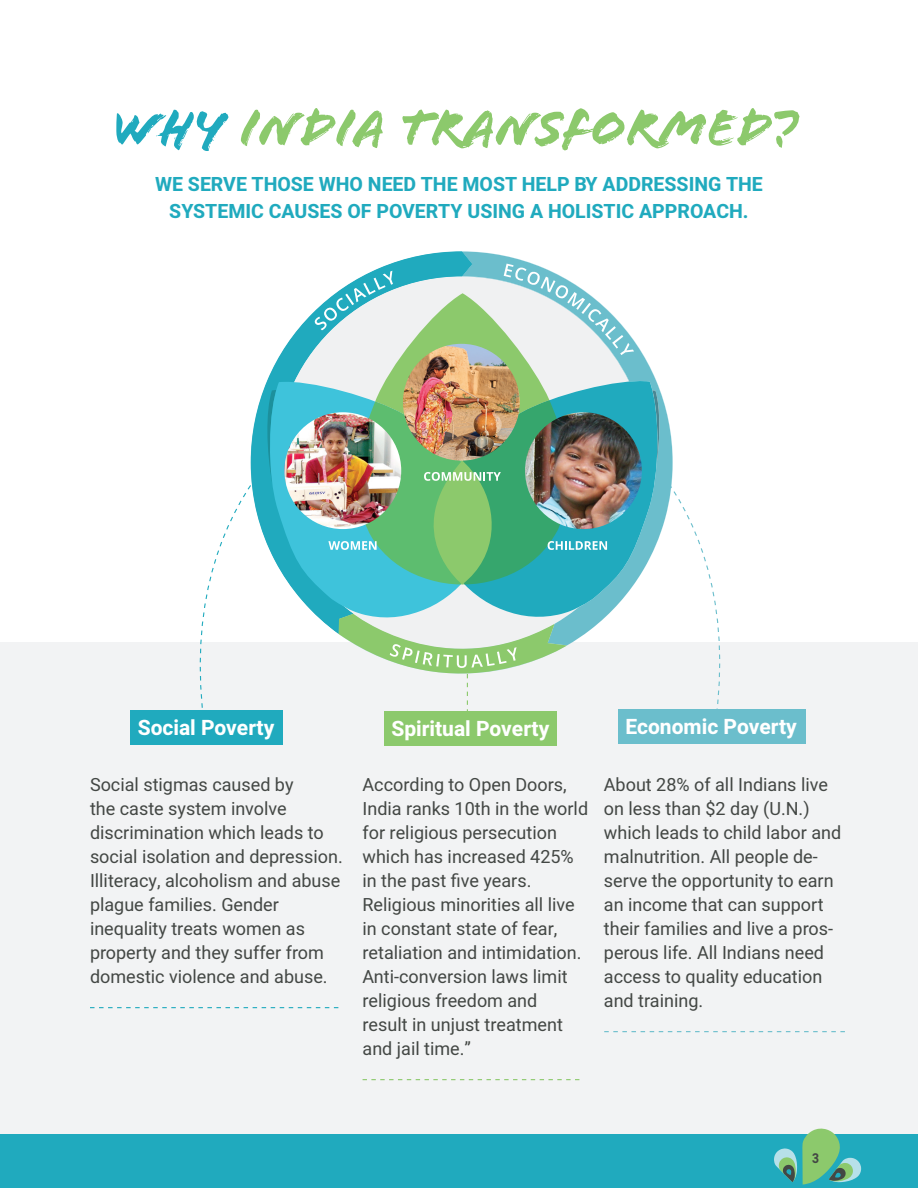
<style>
.page{position:relative;width:918px;height:1188px;background:#fff}
.page>*{position:absolute;margin:0;border:0;box-sizing:border-box;transform-origin:0 0}
.t1{font:54px "Flood Std";color:#8cc96c}
.t2{font:700 21px "Heebo";color:#fff}
.t3{font:700 19.5px/27px "Heebo";color:#20aabe;text-align:center}
.t4{font:18px/24px "Heebo";color:#434744}
.t5{font:700 13.5px "Heebo";color:#434744;scale:.9 1}
.s1{color:#20aabe}
</style>
<div class="page">
<div style="left:0;top:642px;width:918px;height:492px;background:#f2f3f4"></div>
<svg style="left:199px;top:452px;width:52px;height:256px"></svg>
<svg style="left:618px;top:491px;width:138px;height:219px"></svg>
<svg style="left:472px;top:251px;width:201px;height:423px"></svg>
<svg style="left:472px;top:252px;width:201px;height:393px"></svg>
<svg style="left:251px;top:251px;width:221px;height:383px"></svg>
<svg style="left:265px;top:390px;width:2px;height:94px"></svg>
<svg style="left:267px;top:379px;width:171px;height:240px;fill:#3ec3db"></svg>
<svg style="left:438px;top:378px;width:223px;height:241px"></svg>
<svg style="left:315px;top:271px;width:78px;height:59px"></svg>
<svg style="left:462px;top:264px;width:172px;height:118px"></svg>
<svg style="left:375px;top:293px;width:174px;height:107px;fill:#f0f1f2"></svg>
<img style="left:284px;top:412px;width:117px;height:117px;border-radius:58px">
<img style="left:525px;top:412px;width:117px;height:117px;border-radius:58px">
<img style="left:328px;top:400px;width:279px;height:197px">
<svg style="left:339px;top:614px;width:228px;height:97px"></svg>
<img style="left:403px;top:344px;width:117px;height:117px;border-radius:58px">
<div style="left:384px;top:711px;width:173px;height:34px;background:#8cc96c"></div>
<div style="left:618px;top:710px;width:188px;height:34px;background:#6bbecc"></div>
<div style="left:130px;top:710px;width:154px;height:35px;background:#20aabe"></div>
<svg style="left:90px;top:1007px;width:248px;height:1px"></svg>
<svg style="left:363px;top:1079px;width:216px;height:1px"></svg>
<svg style="left:604px;top:1031px;width:241px;height:1px"></svg>
<div style="left:0;top:1134px;width:918px;height:54px;background:#20aabe"></div>
<svg style="left:774px;top:1128px;width:87px;height:57px"></svg>
<p class="t1" style="left:113px;top:97px;width:686px"><span class="s1">WHY</span> INDIA TRANSFORMED?</p>
<p class="t3" style="left:155px;top:172px;width:609px">WE SERVE THOSE WHO NEED THE MOST HELP BY ADDRESSING THE<br>SYSTEMIC CAUSES OF POVERTY USING A HOLISTIC APPROACH.</p>
<p class="t2" style="left:138px;top:713px;width:138px">Social Poverty</p>
<p class="t2" style="left:626px;top:712px;width:173px">Economic Poverty</p>
<p class="t4" style="left:90px;top:773px;width:254px">Social stigmas caused by<br>the caste system involve discrimination which leads to social isolation and depression.<br>Illiteracy, alcoholism and abuse plague families. Gender inequality treats women as property and they suffer from domestic violence and abuse.</p>
<p class="t2" style="left:391px;top:714px;width:159px">Spiritual Poverty</p>
<p class="t4" style="left:604px;top:773px;width:239px">About 28% of all Indians live on less than $2 day (U.N.) which leads to child labor and malnutrition. All people de&shy;serve the opportunity to earn an income that can support their families and live a pros&shy;perous life. All Indians need access to quality education and training.</p>
<p class="t4" style="left:363px;top:773px;width:227px">According to Open Doors,<br>India ranks 10th in the world for religious persecution which has increased 425% in the past five years.<br>Religious minorities all live in constant state of fear, retaliation and intimidation.<br>Anti-conversion laws limit religious freedom and<br>result in unjust treatment and jail time.”</p>
<p class="t5" style="left:812px;top:1149px;width:9px">3</p>
</div>
